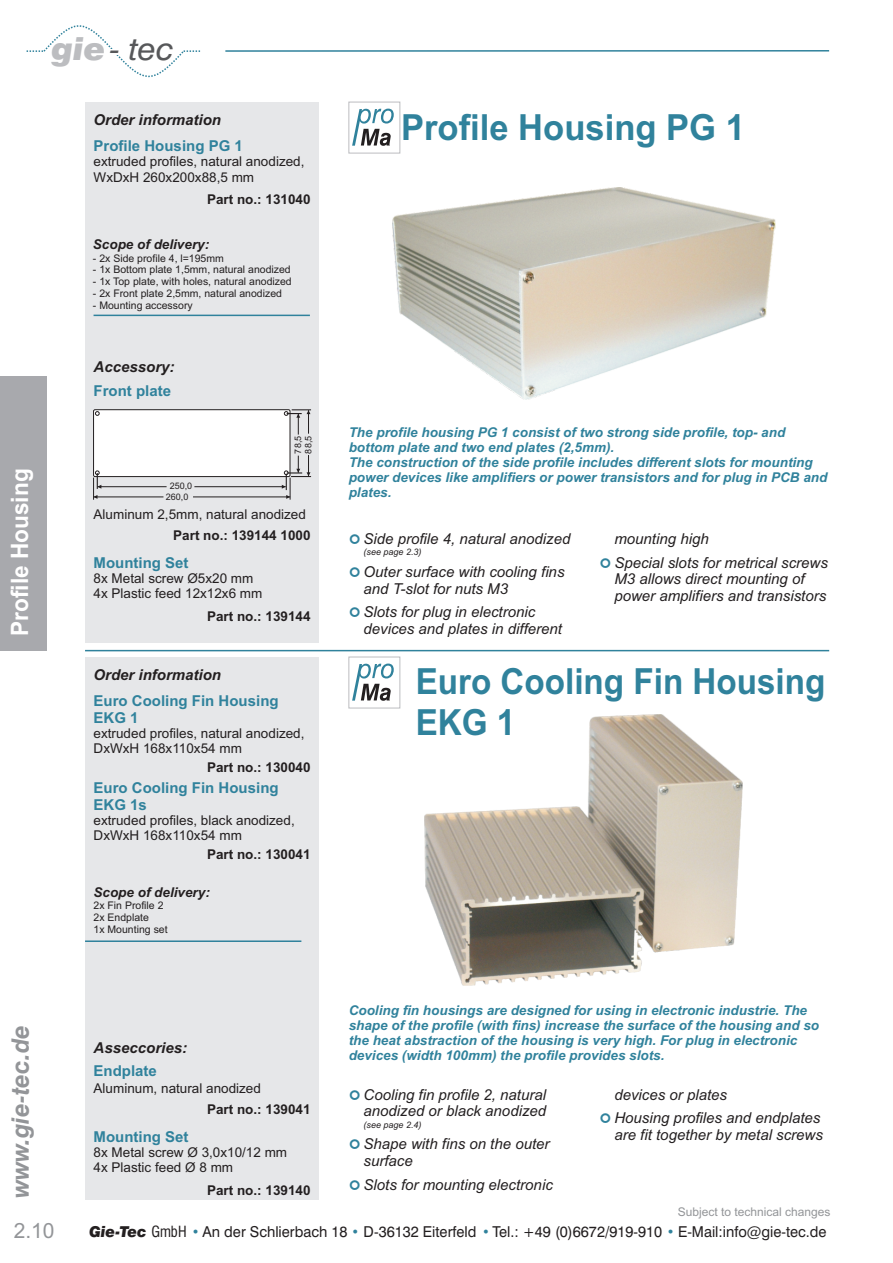
<style>
.page{position:relative;width:893px;height:1263px;background:#fff}
.page>*{position:absolute;margin:0;border:0;box-sizing:border-box;transform-origin:0 0}
.t1{font:700 36px/40.2px "Arial";color:#30829c;scale:.92 1}
.t2{font:700 36px "Arial";color:#30829c;scale:.96 1}
.t3{font:italic 31.05px "Swiss 721 BT";color:#57585a;scale:1.06 1}
.t4{font:italic 700 24px "Swiss 721 BT";color:#939598}
.t5{font:700 24px "Arial";color:#fff;scale:.94 1}
.t6{font:21px "Arial";color:#939598}
.t7{font:italic 15px/16.8px "Arial";color:#231f20}
.t8{font:700 15px/16.8px "Arial";color:#30829c}
.t9{font:15px "Swiss 721 BT";color:#231f20}
.t10{font:italic 700 15px "Arial";color:#231f20}
.t11{font:italic 700 13.5px/15.1px "Arial";color:#30829c}
.t12{font:13.5px/15.1px "Arial";color:#231f20}
.t13{font:700 13.5px "Arial";color:#231f20}
.t14{font:italic 700 13.5px "Arial";color:#231f20}
.t15{font:12px "Arial";color:#939598}
.t16{font:10.5px/11.7px "Arial";color:#231f20}
.t17{font:italic 9px "Arial";color:#231f20}
.t18{font:9px/10.2px "Arial";color:#231f20}
.t19{font:6.75px "Wingdings";color:#30829c}
.s1{font-weight:900;color:#bcbdc0}
.s2{font-weight:900;font-style:italic}
.s3{font-stretch:condensed}
</style>
<div class="page">
<hr style="left:225px;top:50px;width:604px;height:2px;background:#30829c">
<svg style="left:27px;top:25px;width:174px;height:53px"></svg>
<div style="left:110px;top:49px;width:10px;height:5px;background:#fff"></div>
<div style="left:85px;top:102px;width:234px;height:540px;background:#e6e7e9"></div>
<svg style="left:348px;top:101px;width:53px;height:53px"></svg>
<hr style="left:85px;top:650px;width:744px;height:1px;background:#30829c">
<div style="left:85px;top:657px;width:234px;height:542px;background:#e6e7e9"></div>
<svg style="left:348px;top:656px;width:53px;height:53px"></svg>
<div style="left:93px;top:409px;width:197px;height:68px;background:#fff;border:1px solid #231f20;border-radius:2px"></div>
<svg style="left:95px;top:411px;width:4px;height:4px"></svg>
<svg style="left:284px;top:410px;width:27px;height:25px"></svg>
<hr style="left:194px;top:486px;width:92px;height:1px;background:#231f20">
<hr style="left:97px;top:486px;width:70px;height:1px;background:#231f20">
<hr style="left:193px;top:497px;width:97px;height:1px;background:#231f20">
<svg style="left:282px;top:455px;width:29px;height:45px"></svg>
<hr style="left:94px;top:497px;width:69px;height:1px;background:#231f20">
<svg style="left:93px;top:471px;width:8px;height:29px"></svg>
<img style="left:392px;top:187px;width:384px;height:212px">
<div style="left:0;top:376px;width:47px;height:275px;background:#a8a9ad"></div>
<img style="left:424px;top:715px;width:318px;height:271px">
<hr style="left:94px;top:315px;width:216px;height:1px;background:#30829c">
<hr style="left:85px;top:940px;width:216px;height:2px;background:#30829c">
<h2 class="t3" style="left:51px;top:36px;width:118px"><span class="s1">gie</span>- tec</h2>
<p class="t10" style="left:94px;top:114px;width:129px">Order information</p>
<p class="t8" style="left:94px;top:139px;width:151px">Profile Housing PG 1</p>
<p class="t12" style="left:94px;top:155px;width:212px">extruded profiles, natural anodized,<br>WxDxH 260x200x88,5 mm</p>
<p class="t13" style="left:207px;top:195px;width:105px">Part no.: 131040</p>
<p class="t14" style="left:93px;top:239px;width:118px">Scope of delivery:</p>
<p class="t16" style="left:93px;top:253px;width:133px">- 2x Side profile 4, l=195mm</p>
<p class="t16" style="left:93px;top:265px;width:199px">- 1x Bottom plate 1,5mm, natural anodized</p>
<p class="t16" style="left:93px;top:277px;width:200px">- 1x Top plate, with holes, natural anodized</p>
<p class="t16" style="left:93px;top:288px;width:191px">- 2x Front plate 2,5mm, natural anodized</p>
<p class="t16" style="left:93px;top:300px;width:101px">- Mounting accessory</p>
<h3 class="t5" style="left:11px;top:636px;width:179px;rotate:-90deg">Profile Housing</h3>
<p class="t10" style="left:94px;top:361px;width:82px">Accessory:</p>
<p class="t8" style="left:94px;top:383px;width:79px">Front plate</p>
<p class="t18" style="left:166px;top:482px;width:28px;text-align:center">250,0<br>260,0</p>
<p class="t18" style="left:294px;top:453px;width:19px;rotate:-90deg">78,5<br>88,5</p>
<p class="t12" style="left:94px;top:508px;width:214px">Aluminum 2,5mm, natural anodized</p>
<p class="t13" style="left:173px;top:530px;width:139px">Part no.: 139144 1000</p>
<p class="t8" style="left:94px;top:555px;width:96px">Mounting Set</p>
<p class="t12" style="left:94px;top:572px;width:170px">8x Metal screw Ø5x20 mm<br>4x Plastic feed 12x12x6 mm</p>
<p class="t13" style="left:207px;top:611px;width:105px">Part no.: 139144</p>
<p class="t10" style="left:94px;top:669px;width:129px">Order information</p>
<p class="t8" style="left:94px;top:694px;width:187px">Euro Cooling Fin Housing<br>EKG 1</p>
<p class="t12" style="left:94px;top:727px;width:212px">extruded profiles, natural anodized,<br>DxWxH 168x110x54 mm</p>
<p class="t13" style="left:207px;top:762px;width:105px">Part no.: 130040</p>
<p class="t8" style="left:94px;top:781px;width:187px">Euro Cooling Fin Housing<br>EKG 1s</p>
<p class="t12" style="left:94px;top:814px;width:203px">extruded profiles, black anodized,<br>DxWxH 168x110x54 mm</p>
<p class="t13" style="left:207px;top:849px;width:105px">Part no.: 130041</p>
<p class="t14" style="left:94px;top:887px;width:118px">Scope of delivery:</p>
<p class="t16" style="left:94px;top:901px;width:76px">2x Fin Profile 2<br>2x Endplate<br>1x Mounting set</p>
<h3 class="t4" style="left:11px;top:1198px;width:175px;rotate:-90deg">www.gie-tec.de</h3>
<p class="t10" style="left:94px;top:1042px;width:95px">Asseccories:</p>
<p class="t8" style="left:94px;top:1064px;width:65px">Endplate</p>
<p class="t12" style="left:94px;top:1081px;width:169px">Aluminum, natural anodized</p>
<p class="t13" style="left:207px;top:1104px;width:105px">Part no.: 139041</p>
<p class="t8" style="left:94px;top:1129px;width:96px">Mounting Set</p>
<p class="t12" style="left:94px;top:1146px;width:195px">8x Metal screw Ø 3,0x10/12 mm<br>4x Plastic feed Ø 8 mm</p>
<p class="t13" style="left:207px;top:1185px;width:105px">Part no.: 139140</p>
<h1 class="t2" style="left:401px;top:113px;width:360px">Profile Housing PG 1</h1>
<p class="t11" style="left:349px;top:426px;width:480px">The profile housing PG 1 consist of two strong side profile, top- and bottom plate and two end plates (2,5mm).<br>The construction of the side profile includes different slots for mounting power devices like amplifiers or power transistors and for plug in PCB and plates.</p>
<p class="t7" style="left:364px;top:532px;width:208px">Side profile 4, natural anodized</p>
<p class="t7" style="left:614px;top:532px;width:96px">mounting high</p>
<p class="t17" style="left:364px;top:549px;width:60px">(see page 2.3)</p>
<p class="t7" style="left:614px;top:555px;width:215px">Special slots for metrical screws</p>
<p class="t7" style="left:364px;top:565px;width:202px">Outer surface with cooling fins</p>
<p class="t7" style="left:614px;top:572px;width:192px">M3 allows direct mounting of</p>
<p class="t7" style="left:364px;top:582px;width:146px">and T-slot for nuts M3</p>
<p class="t7" style="left:614px;top:589px;width:213px">power amplifiers and transistors</p>
<p class="t7" style="left:364px;top:605px;width:200px">Slots for plug in electronic devices and plates in different</p>
<h1 class="t1" style="left:416px;top:665px;width:447px">Euro Cooling Fin Housing<br>EKG 1</h1>
<p class="t11" style="left:349px;top:1003px;width:472px">Cooling fin housings are designed for using in electronic industrie. The shape of the profile (with fins) increase the surface of the housing and so the heat abstraction of the housing is very high. For plug in electronic devices (width 100mm) the profile provides slots.</p>
<p class="t7" style="left:364px;top:1087px;width:184px">Cooling fin profile 2, natural</p>
<p class="t7" style="left:614px;top:1087px;width:114px">devices or plates</p>
<p class="t7" style="left:364px;top:1104px;width:184px">anodized or black anodized</p>
<p class="t7" style="left:614px;top:1111px;width:207px">Housing profiles and endplates</p>
<p class="t17" style="left:364px;top:1121px;width:60px">(see page 2.4)</p>
<p class="t7" style="left:614px;top:1127px;width:210px">are fit together by metal screws</p>
<p class="t7" style="left:364px;top:1137px;width:187px">Shape with fins on the outer surface</p>
<p class="t7" style="left:364px;top:1177px;width:191px">Slots for mounting electronic</p>
<p class="t15" style="left:678px;top:1207px;width:154px">Subject to technical changes</p>
<h3 class="t6" style="left:14px;top:1223px;width:42px">2.10</h3>
<p class="t9" style="left:89px;top:1226px;width:286px"><span class="s2">Gie-Tec</span> <span class="s3">GmbH</span> An der Schlierbach 18 D</p>
<p class="t9" style="left:483px;top:1226px;width:206px"><sup>●</sup>el.: +49 (0)6672/919-910 E</p>
<p class="t19" style="left:193px;top:1229px;width:32px">●</p>
<p class="t9" style="left:353px;top:1226px;width:149px"><sup>●</sup>-36132 Eiterfeld T</p>
<p class="t9" style="left:668px;top:1226px;width:160px"><sup>●</sup>-Mail:info@gie-tec.de</p>
</div>
